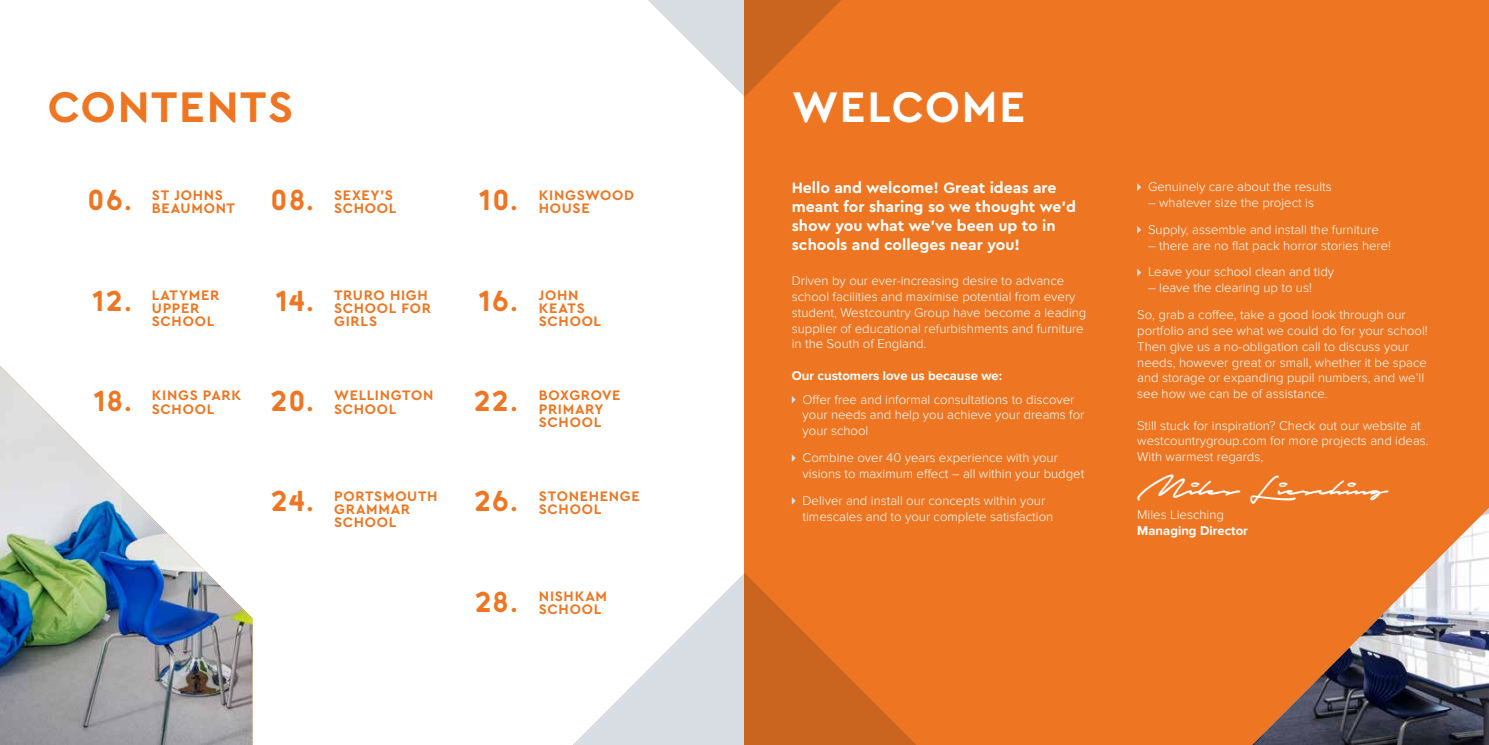
<style>
.page{position:relative;width:1489px;height:745px;background:#fff}
.page>*{position:absolute;margin:0;border:0;box-sizing:border-box;transform-origin:0 0}
.t1{font:700 44.75px "Cera GR";letter-spacing:.035em;color:#ee7622}
.t2{font:700 44.75px "Cera GR";letter-spacing:.035em;color:#fff}
.t3{font:34.12px "Autograf PERSONALUSEONLY";color:#fff}
.t4{font:700 29px "Havelock Titling";letter-spacing:-.11em;color:#ee7622}
.t5{font:700 15.75px/18.9px "Cera GR";color:#fff}
.t6{font:700 14.5px/13.1px "Cera GR";letter-spacing:.05em;color:#ee7622}
.t7{font:300 13.12px/15.8px "Proxima Nova";color:#fff}
.t8{font:700 13.12px "Proxima Nova";color:#fff}
</style>
<div class="page">
<img style="left:0;top:365px;width:252px;height:379px">
<div style="left:744px;top:0;width:744px;height:744px;background:#ee7622"></div>
<svg style="left:648px;top:0;width:193px;height:97px"></svg>
<svg style="left:574px;top:573px;width:341px;height:171px"></svg>
<svg style="left:791px;top:396px;width:4px;height:7px"></svg>
<svg style="left:791px;top:454px;width:4px;height:8px"></svg>
<svg style="left:791px;top:497px;width:4px;height:7px"></svg>
<svg style="left:1137px;top:183px;width:4px;height:8px"></svg>
<svg style="left:1137px;top:226px;width:4px;height:7px"></svg>
<svg style="left:1137px;top:268px;width:4px;height:8px"></svg>
<img style="left:1253px;top:509px;width:235px;height:235px">
<h1 class="t1" style="left:48px;top:81px;width:247px">CONTENTS</h1>
<h3 class="t4" style="left:85px;top:176px;width:50px">06.</h3>
<h3 class="t4" style="left:268px;top:176px;width:49px">08.</h3>
<h3 class="t4" style="left:476px;top:176px;width:45px">10.</h3>
<p class="t6" style="left:152px;top:188px;width:85px">ST JOHNS<br>BEAUMONT</p>
<p class="t6" style="left:334px;top:188px;width:64px">SEXEY’S<br>SCHOOL</p>
<p class="t6" style="left:539px;top:188px;width:97px">KINGSWOOD<br>HOUSE</p>
<h3 class="t4" style="left:89px;top:276px;width:45px">12.</h3>
<h3 class="t4" style="left:273px;top:276px;width:44px">14.</h3>
<h3 class="t4" style="left:476px;top:276px;width:45px">16.</h3>
<p class="t6" style="left:152px;top:288px;width:69px">LATYMER<br>UPPER<br>SCHOOL</p>
<p class="t6" style="left:334px;top:288px;width:98px">TRURO HIGH<br>SCHOOL FOR<br>GIRLS</p>
<p class="t6" style="left:539px;top:288px;width:64px">JOHN<br>KEATS<br>SCHOOL</p>
<h3 class="t4" style="left:91px;top:376px;width:44px">18.</h3>
<h3 class="t4" style="left:267px;top:376px;width:49px">20.</h3>
<h3 class="t4" style="left:471px;top:376px;width:50px">22.</h3>
<p class="t6" style="left:152px;top:389px;width:91px">KINGS PARK<br>SCHOOL</p>
<p class="t6" style="left:334px;top:389px;width:101px">WELLINGTON<br>SCHOOL</p>
<p class="t6" style="left:539px;top:389px;width:83px">BOXGROVE<br>PRIMARY<br>SCHOOL</p>
<h3 class="t4" style="left:268px;top:476px;width:49px">24.</h3>
<h3 class="t4" style="left:471px;top:476px;width:50px">26.</h3>
<p class="t6" style="left:334px;top:489px;width:105px">PORTSMOUTH<br>GRAMMAR<br>SCHOOL</p>
<p class="t6" style="left:539px;top:489px;width:102px">STONEHENGE<br>SCHOOL</p>
<h3 class="t4" style="left:472px;top:577px;width:49px">28.</h3>
<p class="t6" style="left:539px;top:589px;width:70px">NISHKAM<br>SCHOOL</p>
<h1 class="t2" style="left:792px;top:81px;width:234px">WELCOME</h1>
<p class="t5" style="left:791px;top:178px;width:285px">Hello and welcome! Great ideas are meant for sharing so we thought we’d show you what we’ve been up to in schools and colleges near you!</p>
<p class="t7" style="left:791px;top:273px;width:296px">Driven by our ever-increasing desire to advance school facilities and maximise potential from every student, Westcountry Group have become a leading supplier of educational refurbishments and furniture in the South of England.</p>
<p class="t8" style="left:791px;top:368px;width:212px">Our customers love us because we:</p>
<p class="t7" style="left:802px;top:391px;width:283px">Offer free and informal consultations to discover your needs and help you achieve your dreams for your school</p>
<p class="t7" style="left:802px;top:449px;width:283px">Combine over 40 years experience with your visions to maximum effect – all within your budget</p>
<p class="t7" style="left:802px;top:492px;width:252px">Deliver and install our concepts within your timescales and to your complete satisfaction</p>
<p class="t7" style="left:1147px;top:179px;width:185px">Genuinely care about the results</p>
<p class="t7" style="left:1147px;top:189px;width:232px;line-height:26.9px">– whatever size the project is<br>Supply, assemble and install the furniture</p>
<p class="t7" style="left:1147px;top:232px;width:244px;line-height:26.9px">– there are no flat pack horror stories here!<br>Leave your school clean and tidy</p>
<p class="t7" style="left:1137px;top:274px;width:270px;line-height:26.9px;text-indent:11px">– leave the clearing up to us!<br>So, grab a coffee, take a good look through our</p>
<p class="t7" style="left:1137px;top:322px;width:292px">portfolio and see what we could do for your school!<br>Then give us a no-obligation call to discuss your needs, however great or small, whether it be space and storage or expanding pupil numbers, and we’ll see how we can be of assistance.</p>
<p class="t7" style="left:1137px;top:417px;width:293px">Still stuck for inspiration? Check out our website at westcountrygroup.com for more projects and ideas.<br>With warmest regards,</p>
<h2 class="t3" style="left:1137px;top:468px;width:252px">Miles Liesching</h2>
<p class="t7" style="left:1137px;top:506px;width:88px">Miles Liesching</p>
<p class="t8" style="left:1137px;top:522px;width:112px">Managing Director</p>
</div>
